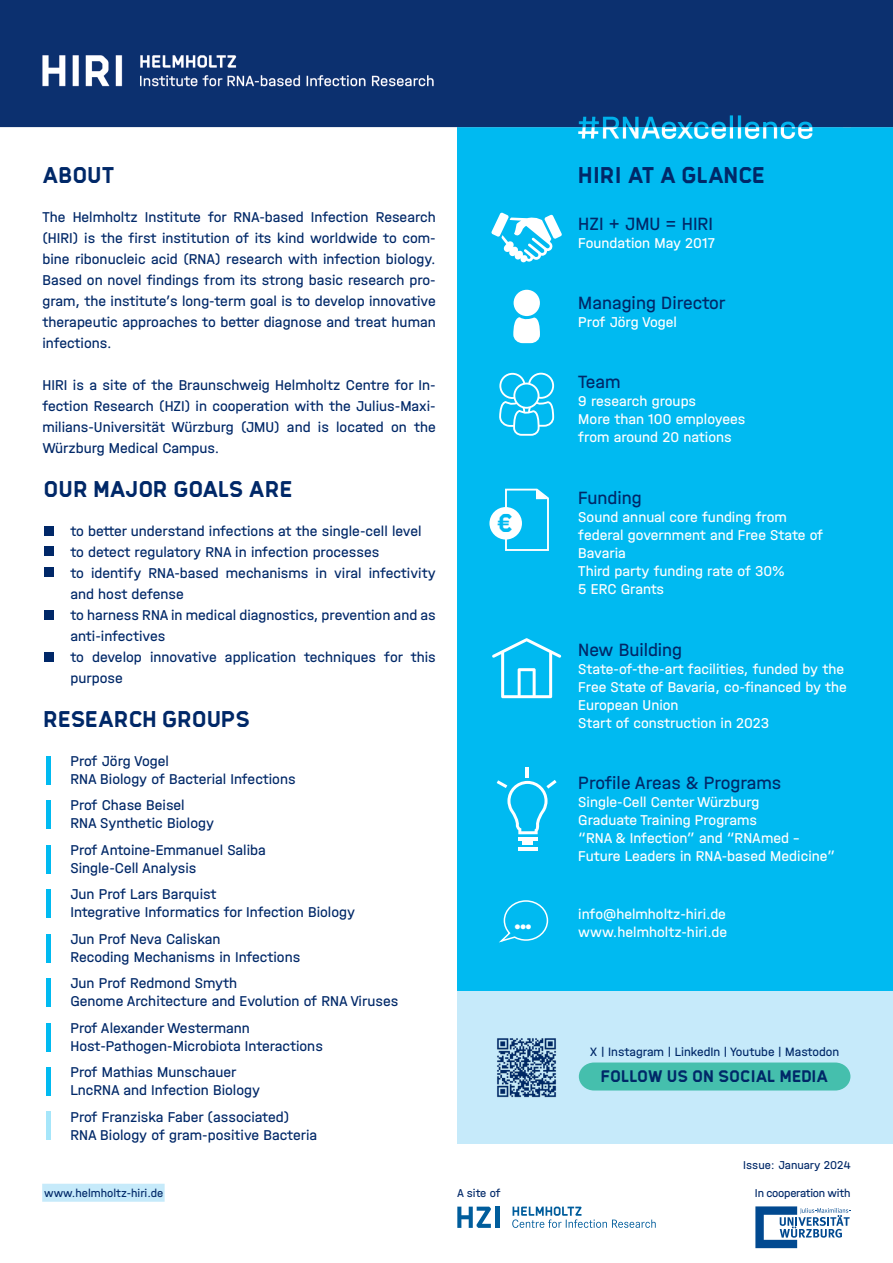
<style>
.page{position:relative;width:893px;height:1263px;background:#fff}
.page>*{position:absolute;margin:0;border:0;box-sizing:border-box;transform-origin:0 0}
.t1{font:700 27.9px "Hermann";color:#fff}
.t2{font:700 25.5px "Hermann";color:#00baf1}
.t3{font:700 22.5px "Hermann";color:#002868}
.t4{font:18.75px "Helmholtz Halvar Mittel";color:#002868}
.t5{font:700 16.5px "Hermann";letter-spacing:-.005em;color:#002868}
.t6{font:15px/21px "Helmholtz Halvar Mittel";color:#002868}
.t7{font:15px/18px "Helmholtz Halvar Mittel";color:#fff}
.t8{font:12.75px "Helmholtz Halvar Mittel";color:#002868}
.t9{font:12px "Helmholtz Halvar Mittel";color:#002868}
.t10{font:12px "Helmholtz Halvar Mittel";letter-spacing:-.02em;color:#002868}
</style>
<div class="page">
<svg style="left:457px;top:1206px;width:34px;height:22px"></svg>
<hr style="left:496px;top:1206px;width:4px;height:22px;background:#005d9c">
<svg style="left:512px;top:1206px;width:144px;height:22px"></svg>
<div style="left:457px;top:991px;width:436px;height:153px;background:#c6eafa"></div>
<div style="left:457px;top:90px;width:436px;height:901px;background:#00baf1"></div>
<div style="left:44px;top:526px;width:10px;height:10px;background:#002868"></div>
<div style="left:44px;top:546px;width:10px;height:9px;background:#002868"></div>
<div style="left:44px;top:567px;width:10px;height:10px;background:#002868"></div>
<div style="left:44px;top:610px;width:10px;height:10px;background:#002868"></div>
<div style="left:44px;top:652px;width:10px;height:9px;background:#002868"></div>
<hr style="left:47px;top:756px;width:4px;height:28px;background:#00baf1">
<hr style="left:47px;top:801px;width:4px;height:28px;background:#00baf1">
<hr style="left:47px;top:845px;width:4px;height:28px;background:#00baf1">
<hr style="left:47px;top:890px;width:4px;height:28px;background:#00baf1">
<hr style="left:47px;top:934px;width:4px;height:28px;background:#00baf1">
<hr style="left:47px;top:978px;width:4px;height:29px;background:#00baf1">
<hr style="left:47px;top:1023px;width:4px;height:28px;background:#00baf1">
<hr style="left:47px;top:1067px;width:4px;height:28px;background:#00baf1">
<svg style="left:491px;top:212px;width:71px;height:51px"></svg>
<div style="left:514px;top:290px;width:26px;height:26px;background:#fff;border-radius:50%"></div>
<svg style="left:513px;top:317px;width:27px;height:26px"></svg>
<div style="left:499px;top:373px;width:26px;height:26px;border:2px solid #fff;border-radius:50%"></div>
<div style="left:528px;top:373px;width:26px;height:26px;border:2px solid #fff;border-radius:50%"></div>
<div style="left:514px;top:384px;width:25px;height:24px;background:#00baf1;border-radius:50%"></div>
<div style="left:513px;top:383px;width:26px;height:26px;border:2px solid #fff;border-radius:50%"></div>
<hr style="left:518px;top:837px;width:19px;height:3px;background:#fff">
<hr style="left:518px;top:848px;width:19px;height:3px;background:#fff">
<svg style="left:522px;top:842px;width:11px;height:3px"></svg>
<svg style="left:497px;top:767px;width:60px;height:67px"></svg>
<svg style="left:499px;top:900px;width:50px;height:43px"></svg>
<svg style="left:492px;top:400px;width:69px;height:298px"></svg>
<div style="left:489px;top:507px;width:33px;height:32px;background:#fff;border-radius:50%"></div>
<img style="left:0;top:0;width:844px;height:139px">
<div style="left:844px;top:0;width:49px;height:128px;background:#0c306f"></div>
<img style="left:497px;top:1038px;width:59px;height:60px">
<hr style="left:47px;top:1112px;width:4px;height:28px;background:#a6e6fa">
<div style="left:579px;top:1062px;width:271px;height:28px;background:#45bfad"></div>
<div style="left:42px;top:1184px;width:123px;height:18px;background:#c6eafa"></div>
<svg style="left:755px;top:1206px;width:95px;height:42px"></svg>
<p class="t3" style="left:42px;top:162px;width:73px">ABOUT</p>
<p class="t6" style="left:42px;top:206px;width:395px;text-align:justify">The Helmholtz Institute for RNA-based Infection Research (HIRI) is the first institution of its kind worldwide to com&shy;bine ribonucleic acid (RNA) research with infection biology.<br>Based on novel findings from its strong basic research pro&shy;gram, the institute’s long-term goal is to develop innovative therapeutic approaches to better diagnose and treat human infections.</p>
<p class="t6" style="left:42px;top:374px;width:395px;text-align:justify">HIRI is a site of the Braunschweig Helmholtz Centre for In&shy;fection Research (HZI) in cooperation with the Julius-Maxi&shy;milians-Universität Würzburg (JMU) and is located on the Würzburg Medical Campus.</p>
<p class="t3" style="left:44px;top:476px;width:250px">OUR MAJOR GOALS ARE</p>
<p class="t6" style="left:70px;top:520px;width:353px">to better understand infections at the single-cell level</p>
<p class="t6" style="left:70px;top:541px;width:310px">to detect regulatory RNA in infection processes</p>
<p class="t6" style="left:70px;top:562px;width:367px">to identify RNA-based mechanisms in viral infectivity and host defense</p>
<p class="t6" style="left:70px;top:604px;width:367px">to harness RNA in medical diagnostics, prevention and as anti-infectives</p>
<p class="t6" style="left:70px;top:646px;width:367px">to develop innovative application techniques for this purpose</p>
<p class="t3" style="left:44px;top:706px;width:208px">RESEARCH GROUPS</p>
<p class="t6" style="left:70px;top:750px;width:100px">Prof Jörg Vogel</p>
<p class="t6" style="left:70px;top:768px;width:227px">RNA Biology of Bacterial Infections</p>
<p class="t6" style="left:70px;top:795px;width:116px">Prof Chase Beisel</p>
<p class="t6" style="left:70px;top:813px;width:145px">RNA Synthetic Biology</p>
<p class="t6" style="left:70px;top:839px;width:197px">Prof Antoine-Emmanuel Saliba</p>
<p class="t6" style="left:70px;top:857px;width:128px">Single-Cell Analysis</p>
<p class="t6" style="left:70px;top:883px;width:148px">Jun Prof Lars Barquist</p>
<p class="t6" style="left:70px;top:901px;width:286px">Integrative Informatics for Infection Biology</p>
<p class="t6" style="left:70px;top:928px;width:152px">Jun Prof Neva Caliskan</p>
<p class="t6" style="left:70px;top:946px;width:231px">Recoding Mechanisms in Infections</p>
<p class="t6" style="left:70px;top:972px;width:168px">Jun Prof Redmond Smyth</p>
<p class="t6" style="left:70px;top:990px;width:329px">Genome Architecture and Evolution of RNA Viruses</p>
<p class="t6" style="left:70px;top:1017px;width:181px">Prof Alexander Westermann</p>
<p class="t6" style="left:70px;top:1035px;width:254px">Host-Pathogen-Microbiota Interactions</p>
<p class="t6" style="left:70px;top:1061px;width:168px">Prof Mathias Munschauer</p>
<p class="t6" style="left:70px;top:1079px;width:191px">LncRNA and Infection Biology</p>
<p class="t6" style="left:70px;top:1106px;width:220px">Prof Franziska Faber (associated)</p>
<p class="t6" style="left:70px;top:1124px;width:248px">RNA Biology of gram-positive Bacteria</p>
<p class="t2" style="left:497px;top:509px;width:18px">€</p>
<h1 class="t1" style="left:515px;top:903px;width:18px">...</h1>
<p class="t3" style="left:578px;top:162px;width:188px">HIRI AT A GLANCE</p>
<p class="t4" style="left:578px;top:212px;width:136px">HZI + JMU = HIRI</p>
<p class="t7" style="left:578px;top:233px;width:138px">Foundation May 2017</p>
<p class="t4" style="left:578px;top:292px;width:149px">Managing Director</p>
<p class="t7" style="left:578px;top:313px;width:100px">Prof Jörg Vogel</p>
<p class="t4" style="left:578px;top:371px;width:44px">Team</p>
<p class="t7" style="left:578px;top:392px;width:119px">9 research groups</p>
<p class="t7" style="left:578px;top:410px;width:169px">More than 100 employees</p>
<p class="t7" style="left:578px;top:428px;width:155px">from around 20 nations</p>
<p class="t4" style="left:578px;top:487px;width:65px">Funding</p>
<p class="t7" style="left:578px;top:508px;width:210px">Sound annual core funding from</p>
<p class="t7" style="left:578px;top:526px;width:246px">federal government and Free State of<br>Bavaria</p>
<p class="t7" style="left:578px;top:562px;width:208px">Third party funding rate of 30%</p>
<p class="t7" style="left:578px;top:580px;width:87px">5 ERC Grants</p>
<p class="t4" style="left:578px;top:638px;width:105px">New Building</p>
<p class="t7" style="left:578px;top:659px;width:270px">State-of-the-art facilities, funded by the<br>Free State of Bavaria, co-financed by the<br>European Union</p>
<p class="t7" style="left:578px;top:713px;width:192px">Start of construction in 2023</p>
<p class="t4" style="left:578px;top:772px;width:205px">Profile Areas &amp; Programs</p>
<p class="t7" style="left:578px;top:793px;width:183px">Single-Cell Center Würzburg</p>
<p class="t7" style="left:578px;top:811px;width:180px">Graduate Training Programs</p>
<p class="t7" style="left:578px;top:829px;width:223px">“RNA &amp; Infection” and “RNAmed -</p>
<p class="t7" style="left:578px;top:847px;width:258px">Future Leaders in RNA-based Medicine”</p>
<p class="t7" style="left:578px;top:905px;width:149px">info@helmholtz-hiri.de</p>
<p class="t7" style="left:578px;top:923px;width:150px">www.helmholtz-hiri.de</p>
<p class="t8" style="left:590px;top:1044px;width:251px">X | Instagram | LinkedIn | Youtube | Mastodon</p>
<p class="t5" style="left:601px;top:1067px;width:229px">FOLLOW US ON SOCIAL MEDIA</p>
<p class="t9" style="left:743px;top:1158px;width:109px">Issue: January 2024</p>
<p class="t9" style="left:44px;top:1186px;width:121px">www.helmholtz-hiri.de</p>
<p class="t9" style="left:457px;top:1186px;width:45px">A site of</p>
<p class="t10" style="left:755px;top:1186px;width:97px">In cooperation with</p>
</div>
